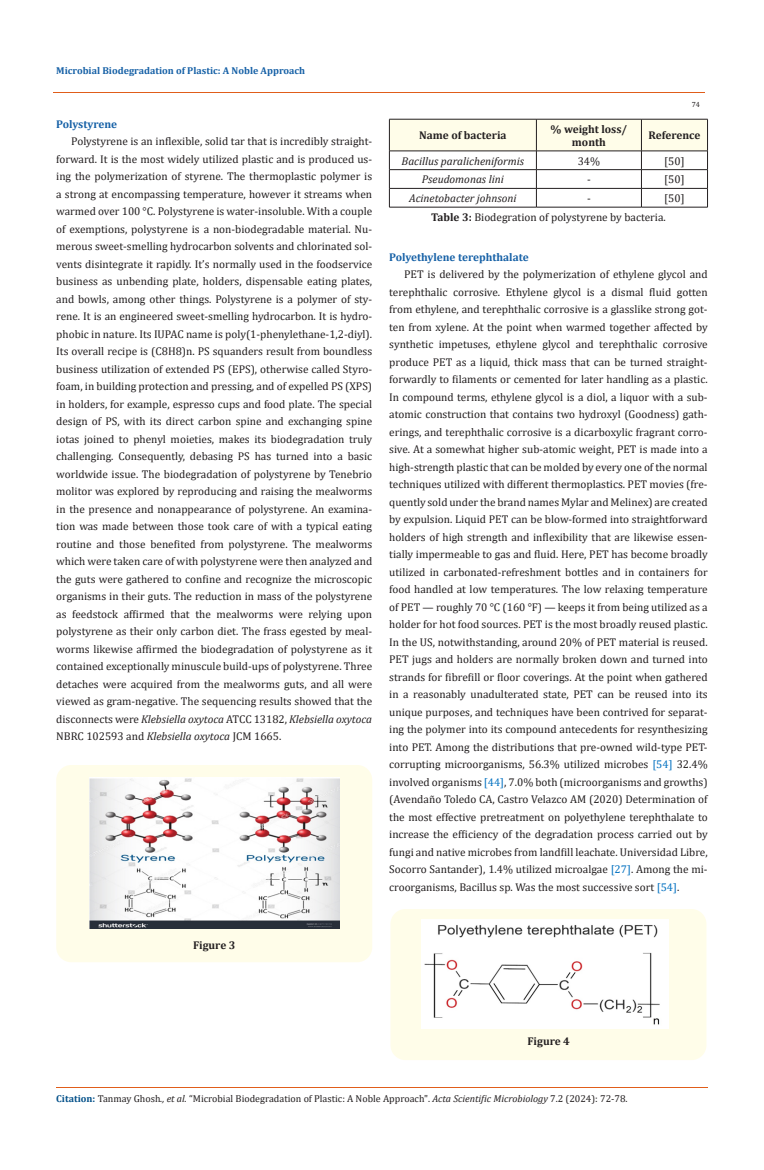
<style>
.page{position:relative;width:764px;height:1170px;background:#fff}
.page>*{position:absolute;margin:0;border:0;box-sizing:border-box;transform-origin:0 0}
.t1{font:11.25px/17.5px "Cambria";color:#231f20;text-align:justify}
.t2{font:italic 11.25px "Cambria";color:#231f20}
.t3{font:700 11.25px/13px "Cambria";color:#231f20;text-align:center}
.t4{font:700 11.25px "Cambria";color:#1560a6}
.t5{font:10px "Cambria";color:#231f20}
.t6{font:700 10px "Cambria";color:#1560a6}
.t7{font:7.5px "Cambria";color:#231f20}
.s1{font-style:italic}
.s2{font-weight:700}
.s3{color:#0070c0}
.s4{font-weight:700;color:#035089}
</style>
<div class="page">
<hr style="left:54px;top:92px;width:651px;height:1px;background:#e05d1a">
<div style="left:56px;top:765px;width:316px;height:197px;background:#fffde9;border-radius:15px"></div>
<img style="left:89px;top:778px;width:250px;height:151px">
<svg style="left:389px;top:119px;width:319px;height:88px"></svg>
<hr style="left:389px;top:207px;width:147px;height:1px;background:#231f20">
<hr style="left:536px;top:207px;width:105px;height:1px;background:#231f20">
<hr style="left:641px;top:207px;width:66px;height:1px;background:#231f20">
<div style="left:390px;top:909px;width:316px;height:151px;background:#fffde9;border-radius:15px"></div>
<img style="left:422px;top:920px;width:247px;height:109px">
<hr style="left:56px;top:1088px;width:651px;height:1px;background:#e05d1a">
<p class="t6" style="left:56px;top:64px;width:250px">Microbial Biodegradation of Plastic: A Noble Approach</p>
<p class="t4" style="left:56px;top:116px;width:63px">Polystyrene</p>
<p class="t1" style="left:56px;top:133px;width:317px;text-indent:15px">Polystyrene is an inflexible, solid tar that is incredibly straight&shy;forward. It is the most widely utilized plastic and is produced us&shy;ing the polymerization of styrene. The thermoplastic polymer is a strong at encompassing temperature, however it streams when warmed over 100 °C. Polystyrene is water-insoluble. With a couple of exemptions, polystyrene is a non-biodegradable material. Nu&shy;merous sweet-smelling hydrocarbon solvents and chlorinated sol&shy;vents disintegrate it rapidly. It’s normally used in the foodservice business as unbending plate, holders, dispensable eating plates, and bowls, among other things. Polystyrene is a polymer of sty&shy;rene. It is an engineered sweet-smelling hydrocarbon. It is hydro&shy;phobic in nature. Its IUPAC name is poly(1-phenylethane-1,2-diyl).<br>Its overall recipe is (C8H8)n. PS squanders result from boundless business utilization of extended PS (EPS), otherwise called Styro&shy;foam, in building protection and pressing, and of expelled PS (XPS) in holders, for example, espresso cups and food plate. The special design of PS, with its direct carbon spine and exchanging spine iotas joined to phenyl moieties, makes its biodegradation truly challenging. Consequently, debasing PS has turned into a basic worldwide issue. The biodegradation of polystyrene by Tenebrio molitor was explored by reproducing and raising the mealworms in the presence and nonappearance of polystyrene. An examina&shy;tion was made between those took care of with a typical eating routine and those benefited from polystyrene. The mealworms which were taken care of with polystyrene were then analyzed and the guts were gathered to confine and recognize the microscopic organisms in their guts. The reduction in mass of the polystyrene as feedstock affirmed that the mealworms were relying upon polystyrene as their only carbon diet. The frass egested by meal&shy;worms likewise affirmed the biodegradation of polystyrene as it contained exceptionally minuscule build-ups of polystyrene. Three detaches were acquired from the mealworms guts, and all were viewed as gram-negative. The sequencing results showed that the disconnects were <span class="s1">Klebsiella oxytoca</span> ATCC 13182, <span class="s1">Klebsiella oxytoca </span>NBRC 102593 and <span class="s1">Klebsiella oxytoca</span> JCM 1665.</p>
<p class="t7" style="left:692px;top:100px;width:10px">74</p>
<p class="t3" style="left:419px;top:129px;width:89px">Name of bacteria</p>
<p class="t3" style="left:550px;top:122px;width:78px">% weight loss/ month</p>
<p class="t3" style="left:648px;top:129px;width:53px">Reference</p>
<p class="t2" style="left:402px;top:153px;width:124px">Bacillus paralicheniformis</p>
<p class="t1" style="left:578px;top:152px;width:24px">34%</p>
<p class="t1" style="left:664px;top:152px;width:22px">[50]</p>
<p class="t2" style="left:422px;top:172px;width:83px">Pseudomonas lini</p>
<p class="t1" style="left:587px;top:171px;width:5px">-</p>
<p class="t1" style="left:664px;top:171px;width:22px">[50]</p>
<p class="t2" style="left:409px;top:190px;width:109px">Acinetobacter johnsoni</p>
<p class="t1" style="left:587px;top:190px;width:5px">-</p>
<p class="t1" style="left:664px;top:190px;width:22px">[50]</p>
<p class="t1" style="left:431px;top:208px;width:236px"><span class="s2">Table 3:</span> Biodegration of polystyrene by bacteria.</p>
<p class="t4" style="left:389px;top:249px;width:141px">Polyethylene terephthalate</p>
<p class="t1" style="left:389px;top:266px;width:320px;text-indent:15px">PET is delivered by the polymerization of ethylene glycol and terephthalic corrosive. Ethylene glycol is a dismal fluid gotten from ethylene, and terephthalic corrosive is a glasslike strong got&shy;ten from xylene. At the point when warmed together affected by synthetic impetuses, ethylene glycol and terephthalic corrosive produce PET as a liquid, thick mass that can be turned straight&shy;forwardly to filaments or cemented for later handling as a plastic.<br>In compound terms, ethylene glycol is a diol, a liquor with a sub&shy;atomic construction that contains two hydroxyl (Goodness) gath&shy;erings, and terephthalic corrosive is a dicarboxylic fragrant corro&shy;sive. At a somewhat higher sub-atomic weight, PET is made into a high-strength plastic that can be molded by every one of the normal techniques utilized with different thermoplastics. PET movies (fre&shy;quently sold under the brand names Mylar and Melinex) are created by expulsion. Liquid PET can be blow-formed into straightforward holders of high strength and inflexibility that are likewise essen&shy;tially impermeable to gas and fluid. Here, PET has become broadly utilized in carbonated-refreshment bottles and in containers for food handled at low temperatures. The low relaxing temperature of PET — roughly 70 °C (160 °F) — keeps it from being utilized as a holder for hot food sources. PET is the most broadly reused plastic.<br>In the US, notwithstanding, around 20% of PET material is reused.<br>PET jugs and holders are normally broken down and turned into strands for fibrefill or floor coverings. At the point when gathered in a reasonably unadulterated state, PET can be reused into its unique purposes, and techniques have been contrived for separat&shy;ing the polymer into its compound antecedents for resynthesizing into PET. Among the distributions that pre-owned wild-type PET&shy;corrupting microorganisms, 56.3% utilized microbes <span class="s3">[54]</span> 32.4% involved organisms <span class="s3">[44]</span>, 7.0% both (microorganisms and growths) (Avendaño Toledo CA, Castro Velazco AM (2020) Determination of the most effective pretreatment on polyethylene terephthalate to increase the efficiency of the degradation process carried out by fungi and native microbes from landfill leachate. Universidad Libre, Socorro Santander), 1.4% utilized microalgae <span class="s3">[27]</span>. Among the mi&shy;croorganisms, Bacillus sp. Was the most successive sort <span class="s3">[54]</span>.</p>
<p class="t3" style="left:193px;top:939px;width:44px">Figure 3</p>
<p class="t3" style="left:527px;top:1034px;width:44px">Figure 4</p>
<p class="t5" style="left:56px;top:1093px;width:573px"><span class="s4">Citation:</span> Tanmay Ghosh<span class="s1">., et al.</span> “Microbial Biodegradation of Plastic: A Noble Approach". <span class="s1">Acta Scientific Microbiology</span> 7.2 (2024): 72-78.</p>
</div>
